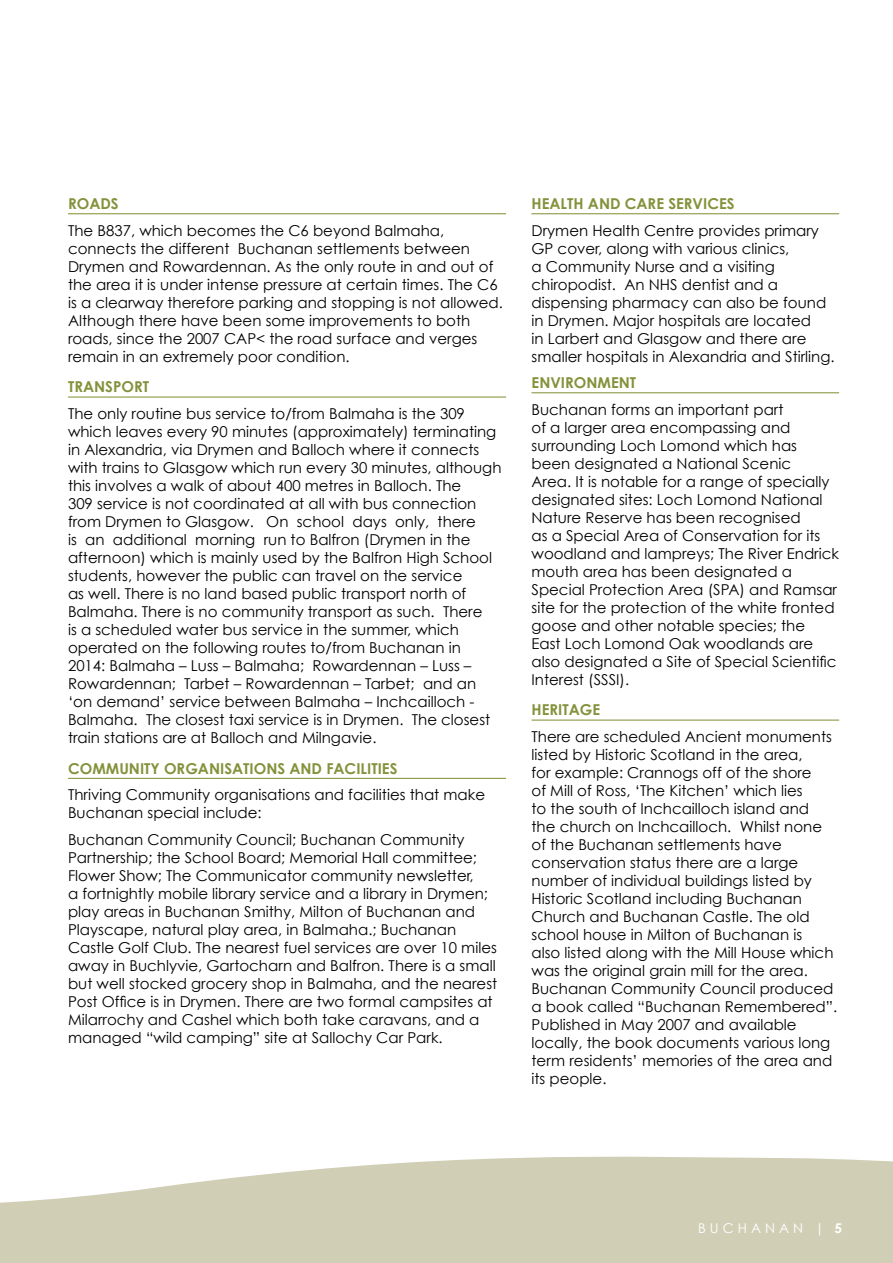
<style>
.page{position:relative;width:893px;height:1263px;background:#fff}
.page>*{position:absolute;margin:0;border:0;box-sizing:border-box;transform-origin:0 0}
.t1{font:15px/18px "Century Gothic";color:#000}
.t2{font:700 15px "Century Gothic";color:#83923b}
.t3{font:13.5px "Century Gothic";letter-spacing:.3em;color:#fff}
.s1{font-weight:700}
</style>
<div class="page">
<hr style="left:68px;top:213px;width:438px;height:1px;background:#83923b">
<hr style="left:68px;top:396px;width:438px;height:2px;background:#83923b">
<hr style="left:68px;top:778px;width:438px;height:1px;background:#83923b">
<hr style="left:531px;top:213px;width:308px;height:1px;background:#83923b">
<hr style="left:531px;top:392px;width:308px;height:1px;background:#83923b">
<hr style="left:531px;top:719px;width:308px;height:2px;background:#83923b">
<svg style="left:0;top:1156px;width:893px;height:107px;background:#d5d4be"></svg>
<p class="t2" style="left:68px;top:194px;width:12px">ROA</p>
<p class="t2" style="left:100px;top:194px;width:20px">DS</p>
<p class="t1" style="left:68px;top:221px;width:436px">The B837, which becomes the C6 beyond Balmaha, connects the different Buchanan settlements between Drymen and Rowardennan. As the only route in and out of the area it is under intense pressure at certain times. The C6 is a clearway therefore parking and stopping is not allowed.<br>Although there have been some improvements to both roads, since the 2007 CAP&lt; the road surface and verges remain in an extremely poor condition.</p>
<p class="t2" style="left:68px;top:377px;width:81px">TRANSPO RT</p>
<p class="t1" style="left:68px;top:404px;width:435px">The only routine bus service to/from Balmaha is the 309 which leaves every 90 minutes (approximately) terminating in Alexandria, via Drymen and Balloch where it connects with trains to Glasgow which run every 30 minutes, although this involves a walk of about 400 metres in Balloch. The<br>309 service is not coordinated at all with bus connection from Drymen to Glasgow. On school days only, there<br>is an additional morning run to Balfron (Drymen in the afternoon) which is mainly used by the Balfron High School students, however the public can travel on the service<br>as well. There is no land based public transport north of Balmaha. There is no community transport as such. There<br>is a scheduled water bus service in the summer, which operated on the following routes to/from Buchanan in 2014: Balmaha – Luss – Balmaha; Rowardennan – Luss – Rowardennan; Tarbet – Rowardennan – Tarbet; and an ‘on demand’ service between Balmaha – Inchcailloch - Balmaha. The closest taxi service is in Drymen. The closest train stations are at Balloch and Milngavie.</p>
<p class="t2" style="left:68px;top:759px;width:23px">COMMUNITY</p>
<p class="t2" style="left:164px;top:759px;width:78px">ORGANISATION</p>
<p class="t2" style="left:277px;top:759px;width:57px">S AN D FACILITI</p>
<p class="t2" style="left:382px;top:759px;width:17px">ES</p>
<p class="t1" style="left:68px;top:785px;width:419px">Thriving Community organisations and facilities that make<br>Buchanan special include:</p>
<p class="t1" style="left:68px;top:830px;width:431px">Buchanan Community Council; Buchanan Community Partnership; the School Board; Memorial Hall committee; Flower Show; The Communicator community newsletter,<br>a fortnightly mobile library service and a library in Drymen; play areas in Buchanan Smithy, Milton of Buchanan and Playscape, natural play area, in Balmaha.; Buchanan Castle Golf Club. The nearest fuel services are over 10 miles away in Buchlyvie, Gartocharn and Balfron. There is a small but well stocked grocery shop in Balmaha, and the nearest Post Office is in Drymen. There are two formal campsites at Milarrochy and Cashel which both take caravans, and a managed “wild camping” site at Sallochy Car Park.</p>
<p class="t2" style="left:531px;top:194px;width:205px">H EALTH AN D CARE SERVICES</p>
<p class="t1" style="left:531px;top:221px;width:305px">Drymen H ealth Centre provides primary GP cover, along with various clinics,<br>a Community N urse and a visiting chiropodist. An NHS dentist and a dispensing pharmacy can also be found in Drymen. Major hospitals are located<br>in Larbert and Glasgow and there are smaller hospitals in Alexandria and Stirling.</p>
<p class="t2" style="left:531px;top:373px;width:56px">ENVIRONM</p>
<p class="t2" style="left:611px;top:373px;width:17px">ENT</p>
<p class="t1" style="left:531px;top:400px;width:309px">Buchanan forms an important part<br>of a larger area encompassing and surrounding Loch Lomond which has been designated a National Scenic<br>Area. It is notable for a range of specially designated sites: Loch Lomond National<br>N ature Reserve has been recognised<br>as a Special Area of Conservation for its woodland and lampreys; The River Endrick mouth area has been designated a Special Protection Area (SPA) and Ramsar site for the protection of the white fronted goose and other notable species; the<br>East Loch Lomond Oak woodlands are also designated a Site of Special Scientific Interest (SSSI).</p>
<p class="t2" style="left:531px;top:700px;width:70px">H ERITAGE</p>
<p class="t1" style="left:531px;top:727px;width:307px">There are scheduled Ancient monuments listed by Historic Scotland in the area,<br>for example: Crannogs off of the shore<br>of Mill of Ross, ‘The Kitchen’ which lies<br>to the south of Inchcailloch island and<br>the church on Inchcailloch. Whilst none of the Buchanan settlements have conservation status there are a large number of individual buildings listed by Historic Scotland including Buchanan Church and Buchanan Castle. The old school house in Milton of Buchanan is<br>also listed along with the Mill H ouse which was the original grain mill for the area.<br>Buchanan Community Council produced a book called “Buchanan Remembered”.<br>Published in May 2007 and available locally, the book documents various long term residents’ memories of the area and its people.</p>
<p class="t3" style="left:698px;top:1219px;width:145px">Buc hanan | <span class="s1">5</span></p>
</div>
